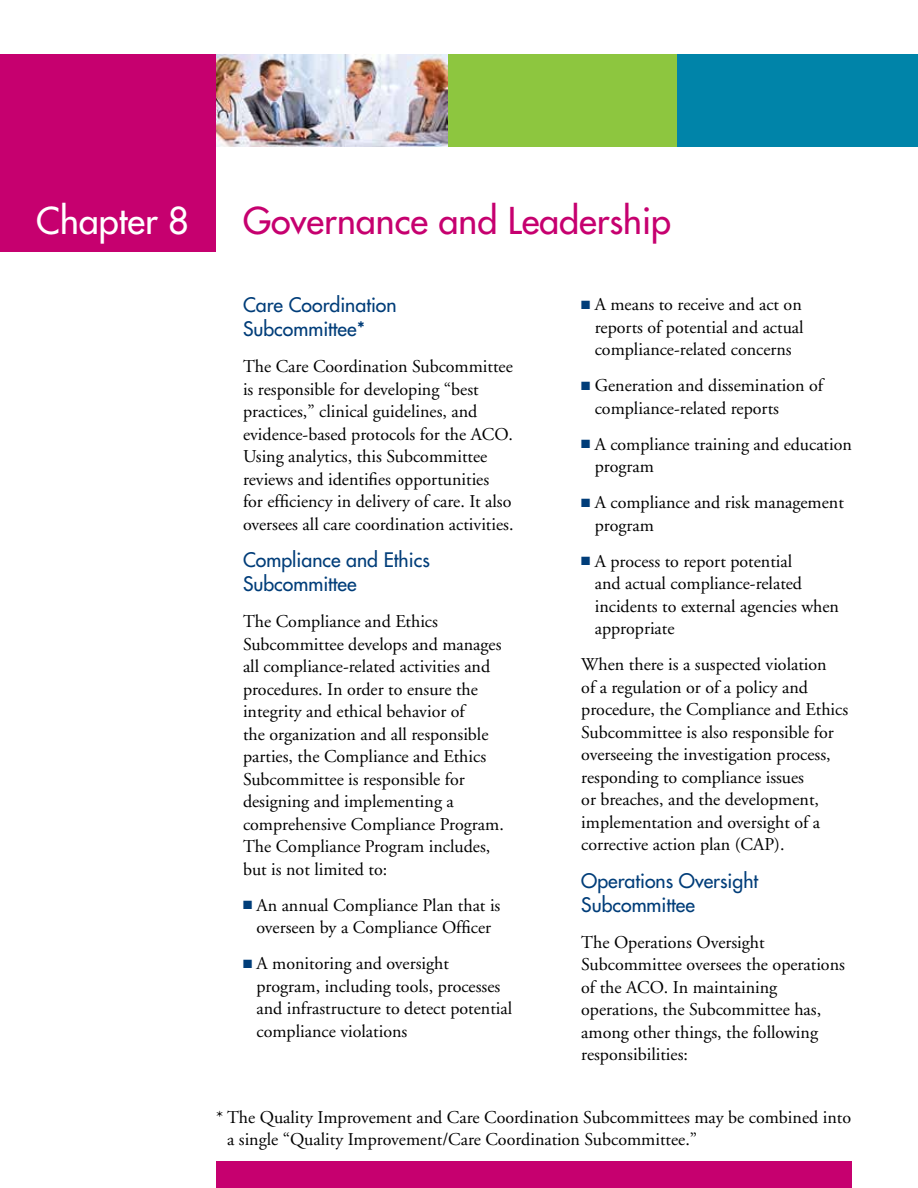
<style>
.page{position:relative;width:918px;height:1188px;background:#fff}
.page>*{position:absolute;margin:0;border:0;box-sizing:border-box;transform-origin:0 0}
.t1{font:36px "Futura";color:#c6006f}
.t2{font:36px "Futura";color:#fff}
.t3{font:19.5px/24px "Futura";color:#003d79}
.t4{font:18px/22.5px "Adobe Garamond";color:#000}
.s1{color:#003d79}
</style>
<div class="page">
<div style="left:216px;top:1161px;width:636px;height:27px;background:#c6006f"></div>
<div style="left:0;top:54px;width:216px;height:197px;background:#c6006f"></div>
<div style="left:447px;top:54px;width:230px;height:93px;background:#8dc63f"></div>
<div style="left:677px;top:54px;width:241px;height:93px;background:#0084a9"></div>
<img style="left:216px;top:54px;width:231px;height:93px">
<h1 class="t2" style="left:36px;top:198px;width:154px">Chapter 8</h1>
<h1 class="t1" style="left:243px;top:198px;width:430px">Governance and Leadership</h1>
<p class="t3" style="left:243px;top:293px;width:155px">Care Coordination<br>Subcommittee*</p>
<p class="t4" style="left:243px;top:356px;width:272px">The Care Coordination Subcommittee is responsible for developing “best practices,” clinical guidelines, and evidence-based protocols for the ACO.<br>Using analytics, this Subcommittee reviews and identifies opportunities for efficiency in delivery of care. It also oversees all care coordination activities.</p>
<p class="t3" style="left:243px;top:548px;width:188px">Compliance and Ethics<br>Subcommittee</p>
<p class="t4" style="left:243px;top:611px;width:262px">The Compliance and Ethics Subcommittee develops and manages all compliance-related activities and procedures. In order to ensure the integrity and ethical behavior of<br>the organization and all responsible parties, the Compliance and Ethics Subcommittee is responsible for designing and implementing a comprehensive Compliance Program.<br>The Compliance Program includes, but is not limited to:</p>
<p class="t4" style="left:243px;top:894px;width:259px;text-align:center"><span class="s1">■</span> An annual Compliance Plan that is overseen by a Compliance Officer</p>
<p class="t4" style="left:257px;top:953px;width:257px;text-indent:-14px"><span class="s1">■</span> A monitoring and oversight program, including tools, processes and infrastructure to detect potential compliance violations</p>
<p class="t4" style="left:595px;top:294px;width:210px;text-align:justify;text-indent:-14px"><span class="s1">■</span> A means to receive and act on reports of potential and actual compliance-related concerns</p>
<p class="t4" style="left:595px;top:375px;width:230px;text-indent:-14px"><span class="s1">■</span> Generation and dissemination of compliance-related reports</p>
<p class="t4" style="left:595px;top:433px;width:259px;text-indent:-14px"><span class="s1">■</span> A compliance training and education program</p>
<p class="t4" style="left:595px;top:492px;width:251px;text-indent:-14px"><span class="s1">■</span> A compliance and risk management program</p>
<p class="t4" style="left:595px;top:550px;width:246px;text-indent:-14px"><span class="s1">■</span> A process to report potential<br>and actual compliance-related incidents to external agencies when appropriate</p>
<p class="t4" style="left:581px;top:654px;width:269px">When there is a suspected violation<br>of a regulation or of a policy and procedure, the Compliance and Ethics Subcommittee is also responsible for overseeing the investigation process, responding to compliance issues<br>or breaches, and the development, implementation and oversight of a corrective action plan (CAP).</p>
<p class="t3" style="left:581px;top:869px;width:179px">Operations Oversight<br>Subcommittee</p>
<p class="t4" style="left:581px;top:931px;width:265px">The Operations Oversight<br>Subcommittee oversees the operations of the ACO. In maintaining operations, the Subcommittee has, among other things, the following responsibilities:</p>
<p class="t4" style="left:227px;top:1106px;width:626px;text-indent:-11px">* The Quality Improvement and Care Coordination Subcommittees may be combined into a single “Quality Improvement/Care Coordination Subcommittee.”</p>
</div>
